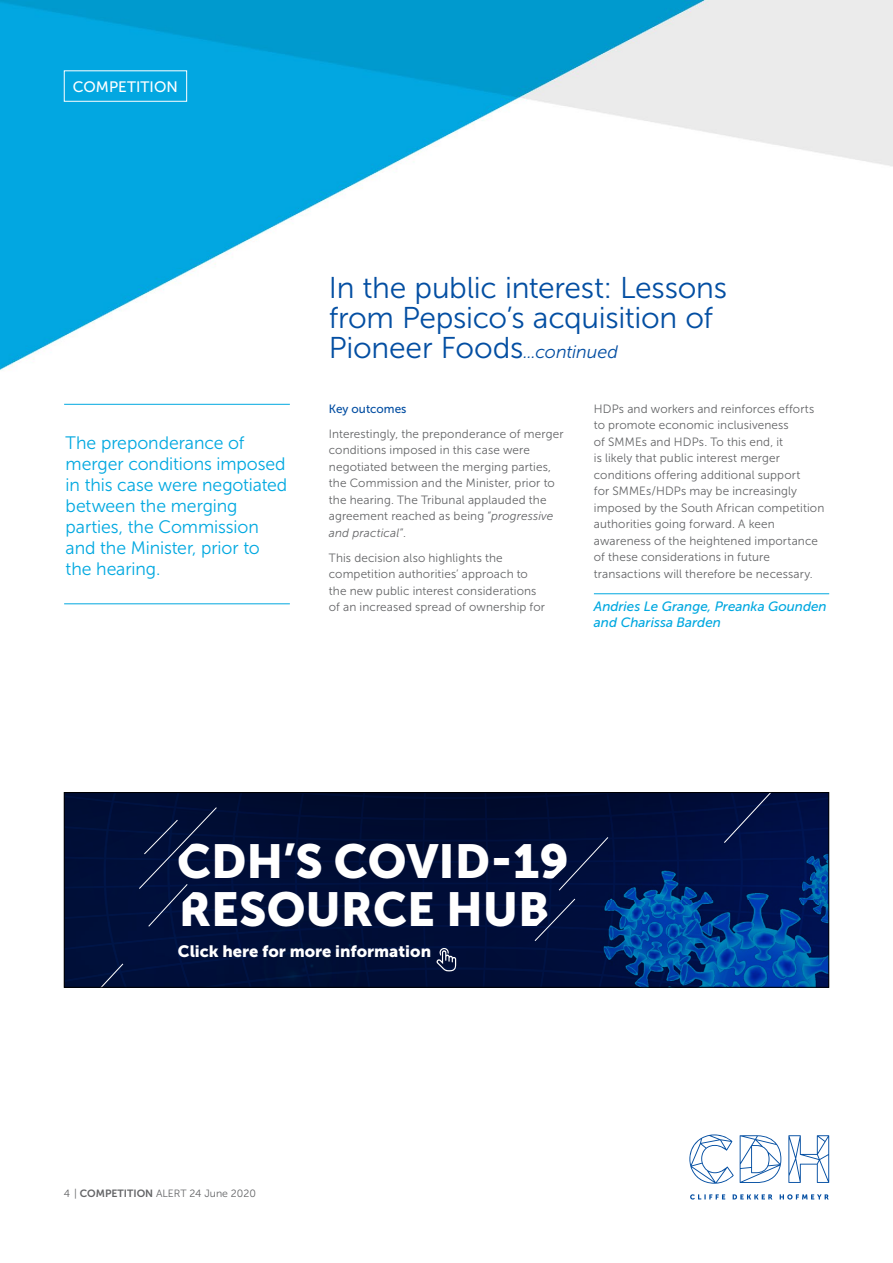
<style>
.page{position:relative;width:893px;height:1263px;background:#fff}
.page>*{position:absolute;margin:0;border:0;box-sizing:border-box;transform-origin:0 0}
.t1{font:47.4px/48px "Museo Sans 900";color:#fff}
.t2{font:30px/30px "Museo Sans 300";letter-spacing:-.01em;color:#034ea2}
.t3{font:18px/21px "Museo Sans 300";letter-spacing:-.005em;color:#00a8e0}
.t4{font:16.35px "Museo Sans 900";color:#fff}
.t5{font:15.15px "Museo Sans 500";letter-spacing:.005em;color:#fff}
.t6{font:italic 13.5px/16.2px "Museo Sans 500";color:#00a8e0}
.t7{font:12px/16.5px "Museo Sans 300";letter-spacing:.01em;color:#636466}
.t8{font:12px "Museo Sans 500";color:#034ea2}
.t9{font:10.5px "Museo Sans 300";color:#636466}
.s1{font-style:italic;font-size:18px}
.s2{font-style:italic}
.s3{font-family:"Museo Sans 700"}
</style>
<div class="page">
<svg style="left:690px;top:1194px;width:139px;height:5px"></svg>
<svg style="left:689px;top:1134px;width:45px;height:50px"></svg>
<svg style="left:740px;top:1135px;width:41px;height:48px"></svg>
<svg style="left:788px;top:1135px;width:41px;height:48px"></svg>
<img style="left:0;top:0;width:893px;height:988px">
<hr style="left:64px;top:404px;width:226px;height:1px;background:#00a8e0">
<hr style="left:64px;top:603px;width:226px;height:1px;background:#00a8e0">
<div style="left:64px;top:70px;width:123px;height:32px;border:1px solid #fff"></div>
<hr style="left:594px;top:593px;width:235px;height:1px;background:#00a8e0">
<svg style="left:64px;top:792px;width:765px;height:195px;background:#011646"></svg>
<p class="t5" style="left:73px;top:78px;width:106px">COMPETITION</p>
<h3 class="t3" style="left:66px;top:432px;width:223px">The preponderance of merger conditions imposed in this case were negotiated between the merging parties, the Commission and the Minister, prior to the hearing.</h3>
<h2 class="t2" style="left:329px;top:273px;width:400px">In the public interest: Lessons from Pepsico’s acquisition of<br>Pioneer Foods<span class="s1">...continued</span></h2>
<p class="t8" style="left:329px;top:402px;width:79px">Key outcomes</p>
<p class="t7" style="left:329px;top:426px;width:236px">Interestingly, the preponderance of merger conditions imposed in this case were negotiated between the merging parties, the Commission and the Minister, prior to the hearing. The Tribunal applauded the agreement reached as being “<span class="s2">progressive and practical</span>”.</p>
<p class="t7" style="left:329px;top:550px;width:218px">This decision also highlights the competition authorities’ approach to the new public interest considerations of an increased spread of ownership for</p>
<p class="t7" style="left:594px;top:401px;width:232px">HDPs and workers and reinforces efforts to promote economic inclusiveness<br>of SMMEs and HDPs. To this end, it<br>is likely that public interest merger conditions offering additional support<br>for SMMEs/HDPs may be increasingly imposed by the South African competition authorities going forward. A keen awareness of the heightened importance of these considerations in future transactions will therefore be necessary.</p>
<p class="t6" style="left:594px;top:598px;width:234px">Andries Le Grange, Preanka Gounden and Charissa Barden</p>
<h1 class="t1" style="left:177px;top:837px;width:393px">CDH’S COVID-19<br>RESOURCE HUB</h1>
<h3 class="t4" style="left:178px;top:942px;width:255px">Click here for more information</h3>
<p class="t9" style="left:64px;top:1188px;width:194px">4 | <span class="s3">COMPETITION</span> ALERT 24 June 2020</p>
</div>
